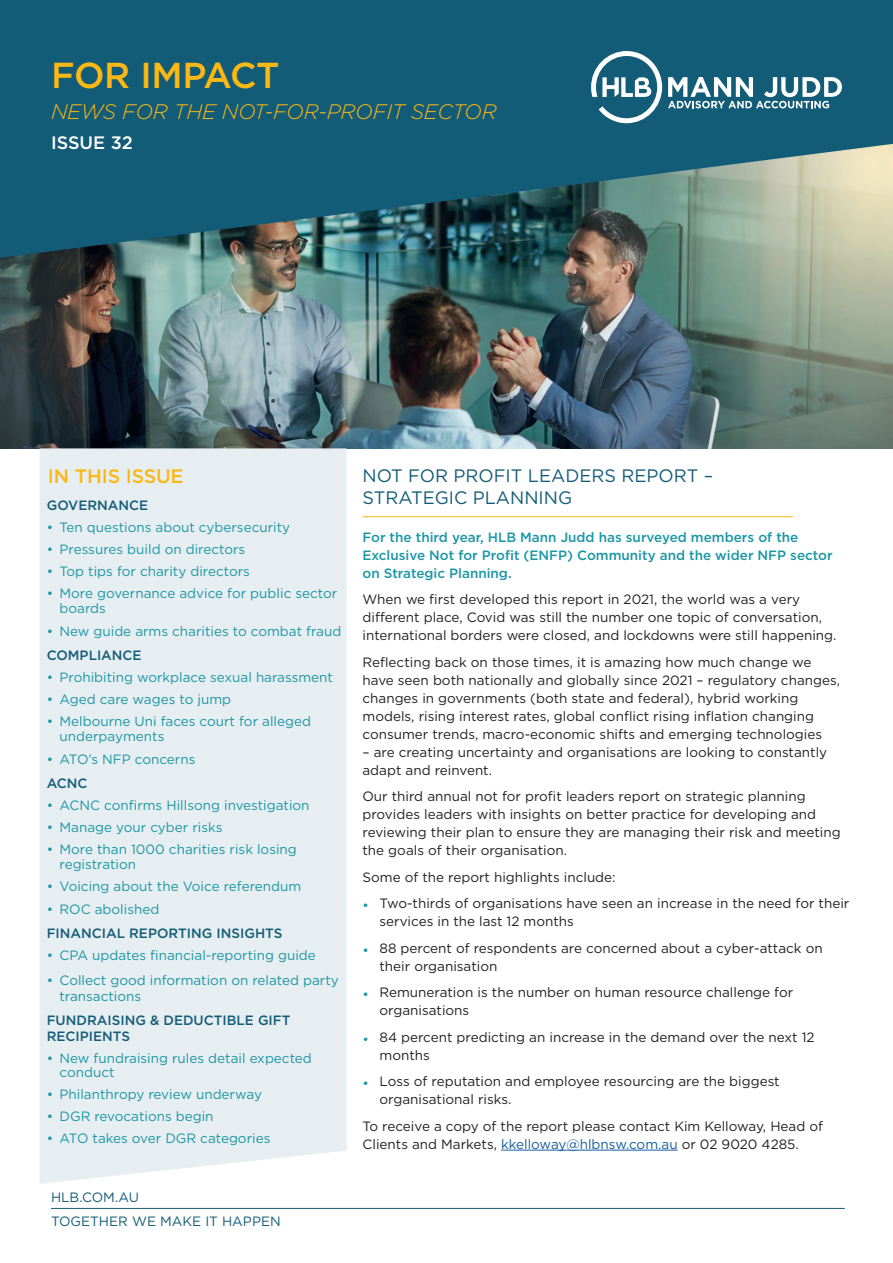
<style>
.page{position:relative;width:893px;height:1263px;background:#fff}
.page>*{position:absolute;margin:0;border:0;box-sizing:border-box;transform-origin:0 0}
.t1{font:500 36px "Gotham";letter-spacing:-.01em;color:#fcb814}
.t2{font:italic 300 21px "Gotham";letter-spacing:-.01em;color:#fcb814}
.t3{font:500 19.5px "Gotham";letter-spacing:-.01em;color:#fcb814}
.t4{font:18px/21px "Gotham";color:#135c77}
.t5{font:500 18px "Gotham";color:#fff}
.t6{font:13.5px/18px "Gotham";color:#231f20}
.t7{font:13.5px/15px "Gotham";color:#1a96a5}
.t8{font:500 13.5px/18px "Gotham";color:#1a96a5}
.t9{font:500 13.5px/16.5px "Gotham";color:#135c77}
.t10{font:13.5px/24px "Gotham";color:#135c77}
.s1{color:#1a96a5}
.s2{color:#175d9e}
</style>
<div class="page">
<img style="left:0;top:258px;width:893px;height:190px">
<svg style="left:0;top:0;width:893px;height:258px;background:#296678"></svg>
<svg style="left:591px;top:51px;width:71px;height:72px"></svg>
<svg style="left:668px;top:77px;width:174px;height:31px"></svg>
<div style="left:40px;top:448px;width:307px;height:736px;background:#e7eef1"></div>
<hr style="left:501px;top:1150px;width:177px;height:1px;background:#175d9e">
<hr style="left:362px;top:516px;width:431px;height:1px;background:#fcb814">
<hr style="left:51px;top:1208px;width:794px;height:1px;background:#135c77">
<h1 class="t1" style="left:51px;top:52px;width:230px">FOR IMPACT</h1>
<h2 class="t2" style="left:51px;top:98px;width:447px">NEWS FOR THE NOT-FOR-PROFIT SECTOR</h2>
<h3 class="t5" style="left:51px;top:131px;width:83px">ISSUE 32</h3>
<h3 class="t3" style="left:48px;top:463px;width:137px">IN THIS ISSUE</h3>
<p class="t9" style="left:47px;top:496px;width:103px">GOVERNANCE</p>
<p class="t7" style="left:47px;top:519px;width:245px">• Ten questions about cybersecurity</p>
<p class="t7" style="left:47px;top:541px;width:200px">• Pressures build on directors</p>
<p class="t7" style="left:47px;top:563px;width:205px">• Top tips for charity directors</p>
<p class="t7" style="left:60px;top:585px;width:279px;text-indent:-13px">• More governance advice for public sector boards</p>
<p class="t7" style="left:47px;top:623px;width:296px">• New guide arms charities to combat fraud</p>
<p class="t9" style="left:47px;top:646px;width:96px">COMPLIANCE</p>
<p class="t7" style="left:47px;top:669px;width:288px">• Prohibiting workplace sexual harassment</p>
<p class="t7" style="left:47px;top:691px;width:186px">• Aged care wages to jump</p>
<p class="t7" style="left:60px;top:713px;width:253px;text-indent:-13px">• Melbourne Uni faces court for alleged underpayments</p>
<p class="t7" style="left:47px;top:751px;width:150px">• ATO’s NFP concerns</p>
<p class="t9" style="left:47px;top:774px;width:42px">ACNC</p>
<p class="t7" style="left:47px;top:797px;width:264px">• ACNC confirms Hillsong investigation</p>
<p class="t7" style="left:47px;top:819px;width:177px">• Manage your cyber risks</p>
<p class="t7" style="left:60px;top:841px;width:239px;text-indent:-13px">• More than 1000 charities risk losing registration</p>
<p class="t7" style="left:47px;top:878px;width:256px">• Voicing about the Voice referendum</p>
<p class="t7" style="left:47px;top:901px;width:114px">• ROC abolished</p>
<p class="t9" style="left:47px;top:924px;width:237px">FINANCIAL REPORTING INSIGHTS</p>
<p class="t7" style="left:47px;top:947px;width:271px">• CPA updates financial-reporting guide</p>
<p class="t7" style="left:60px;top:971px;width:281px;line-height:16.5px;text-indent:-13px">• Collect good information on related party transactions</p>
<p class="t9" style="left:47px;top:1011px;width:245px">FUNDRAISING &amp; DEDUCTIBLE GIFT<br>RECIPIENTS</p>
<p class="t7" style="left:60px;top:1051px;width:254px;line-height:13.5px;text-indent:-13px">• New fundraising rules detail expected conduct</p>
<p class="t7" style="left:47px;top:1086px;width:217px">• Philanthropy review underway</p>
<p class="t7" style="left:47px;top:1108px;width:168px">• DGR revocations begin</p>
<p class="t7" style="left:47px;top:1130px;width:225px">• ATO takes over DGR categories</p>
<p class="t10" style="left:51px;top:1184px;width:231px">HLB.COM.AU<br>TOGETHER WE MAKE IT HAPPEN</p>
<h3 class="t4" style="left:362px;top:465px;width:352px">NOT FOR PROFIT LEADERS REPORT –<br>STRATEGIC PLANNING</h3>
<p class="t8" style="left:362px;top:528px;width:472px">For the third year, HLB Mann Judd has surveyed members of the<br>Exclusive Not for Profit (ENFP) Community and the wider NFP sector on Strategic Planning.</p>
<p class="t6" style="left:362px;top:590px;width:475px">When we first developed this report in 2021, the world was a very different place, Covid was still the number one topic of conversation, international borders were closed, and lockdowns were still happening.</p>
<p class="t6" style="left:362px;top:653px;width:479px">Reflecting back on those times, it is amazing how much change we have seen both nationally and globally since 2021 – regulatory changes, changes in governments (both state and federal), hybrid working models, rising interest rates, global conflict rising inflation changing consumer trends, macro-economic shifts and emerging technologies</p>
<p class="t6" style="left:362px;top:742px;width:466px">– are creating uncertainty and organisations are looking to constantly adapt and reinvent.</p>
<p class="t6" style="left:362px;top:787px;width:480px">Our third annual not for profit leaders report on strategic planning provides leaders with insights on better practice for developing and reviewing their plan to ensure they are managing their risk and meeting the goals of their organisation.</p>
<p class="t6" style="left:362px;top:867px;width:255px">Some of the report highlights include:</p>
<p class="t6" style="left:379px;top:894px;width:471px;text-indent:-17px"><span class="s1">•</span> Two-thirds of organisations have seen an increase in the need for their services in the last 12 months</p>
<p class="t6" style="left:379px;top:938px;width:445px;text-indent:-17px"><span class="s1">•</span> 88 percent of respondents are concerned about a cyber-attack on their organisation</p>
<p class="t6" style="left:379px;top:983px;width:415px;text-indent:-17px"><span class="s1">•</span> Remuneration is the number on human resource challenge for organisations</p>
<p class="t6" style="left:379px;top:1027px;width:437px;text-indent:-17px"><span class="s1">•</span> 84 percent predicting an increase in the demand over the next 12 months</p>
<p class="t6" style="left:379px;top:1072px;width:402px;text-indent:-17px"><span class="s1">•</span> Loss of reputation and employee resourcing are the biggest organisational risks.</p>
<p class="t6" style="left:362px;top:1116px;width:462px">To receive a copy of the report please contact Kim Kelloway, Head of<br>Clients and Markets, <span class="s2">kkelloway@hlbnsw.com.au</span> or 02 9020 4285.</p>
</div>
